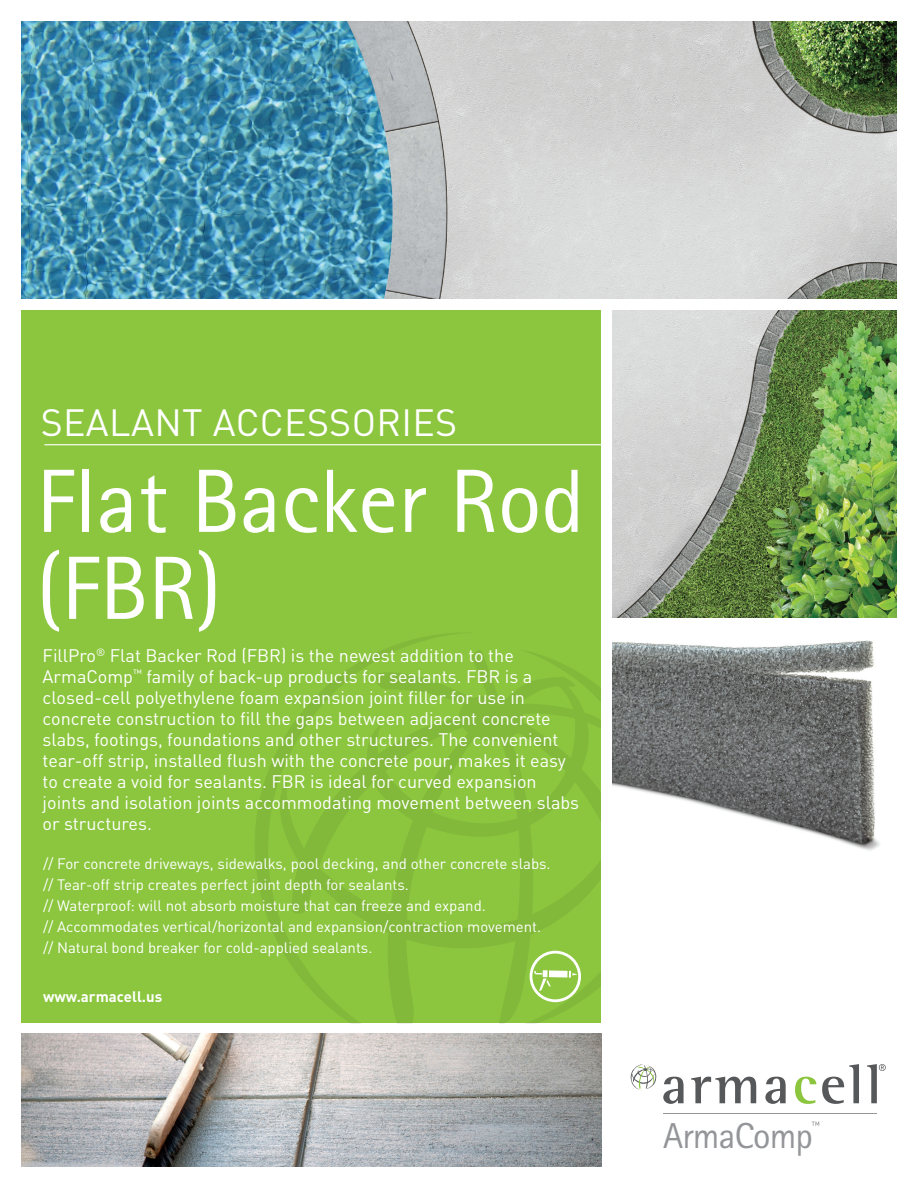
<style>
.page{position:relative;width:918px;height:1188px;background:#fff}
.page>*{position:absolute;margin:0;border:0;box-sizing:border-box;transform-origin:0 0}
.t1{font:90px/87px "Rotis Sans Serif Pro";color:#fff}
.t2{font:37.5px "DIN Pro";letter-spacing:.01em;color:#fff}
.t3{font:36.15px "Rotis Sans Serif Pro";letter-spacing:-.025em;color:#939598}
.t4{font:18px/21px "DIN Pro";color:#fff}
.t5{font:15px "DIN Pro";color:#fff}
.t6{font:700 15px "DIN Pro";color:#fff}
</style>
<div class="page">
<img style="left:21px;top:21px;width:876px;height:596px">
<div style="left:21px;top:310px;width:580px;height:713px;background:#8bc63e"></div>
<svg style="left:255px;top:633px;width:203px;height:292px"></svg>
<svg style="left:271px;top:647px;width:330px;height:376px"></svg>
<img style="left:21px;top:1034px;width:580px;height:133px">
<img style="left:612px;top:640px;width:268px;height:211px">
<hr style="left:44px;top:444px;width:565px;height:1px;background:#fff">
<svg style="left:530px;top:951px;width:51px;height:51px"></svg>
<svg style="left:663px;top:1077px;width:21px;height:27px"></svg>
<svg style="left:691px;top:1077px;width:65px;height:26px"></svg>
<svg style="left:765px;top:1077px;width:21px;height:27px"></svg>
<svg style="left:795px;top:1077px;width:21px;height:27px"></svg>
<svg style="left:822px;top:1064px;width:37px;height:40px"></svg>
<svg style="left:867px;top:1064px;width:19px;height:39px"></svg>
<svg style="left:631px;top:1064px;width:26px;height:27px"></svg>
<hr style="left:663px;top:1113px;width:214px;height:1px;background:#939598">
<svg style="left:812px;top:1122px;width:7px;height:4px"></svg>
<div style="left:17px;top:300px;width:884px;height:10px;background:#fff"></div>
<div style="left:601px;top:300px;width:11px;height:728px;background:#fff"></div>
<p class="t2" style="left:41px;top:393px;width:418px">SEALANT ACCESSORIES</p>
<p class="t1" style="left:36px;top:459px;width:550px">Flat Backer Rod (FBR)</p>
<p class="t4" style="left:43px;top:644px;width:538px">FillPro<sup>®</sup> Flat Backer Rod (FBR) is the newest addition to the ArmaComp<sup>™</sup> family of back-up products for sealants. FBR is a closed-cell polyethylene foam expansion joint filler for use in concrete construction to fill the gaps between adjacent concrete slabs, footings, foundations and other structures. The convenient tear-off strip, installed flush with the concrete pour, makes it easy to create a void for sealants. FBR is ideal for curved expansion joints and isolation joints accommodating movement between slabs or structures.</p>
<p class="t5" style="left:43px;top:852px;width:509px">// For concrete driveways, sidewalks, pool decking, and other concrete slabs.</p>
<p class="t5" style="left:43px;top:873px;width:367px">// Tear-off strip creates perfect joint depth for sealants.</p>
<p class="t5" style="left:43px;top:894px;width:444px">// Waterproof: will not absorb moisture that can freeze and expand.</p>
<p class="t5" style="left:43px;top:915px;width:500px">// Accommodates vertical/horizontal and expansion/contraction movement.</p>
<p class="t5" style="left:43px;top:936px;width:331px">// Natural bond breaker for cold-applied sealants.</p>
<p class="t6" style="left:43px;top:984px;width:121px">www.armacell.us</p>
<p class="t3" style="left:663px;top:1114px;width:151px">ArmaComp</p>
</div>
